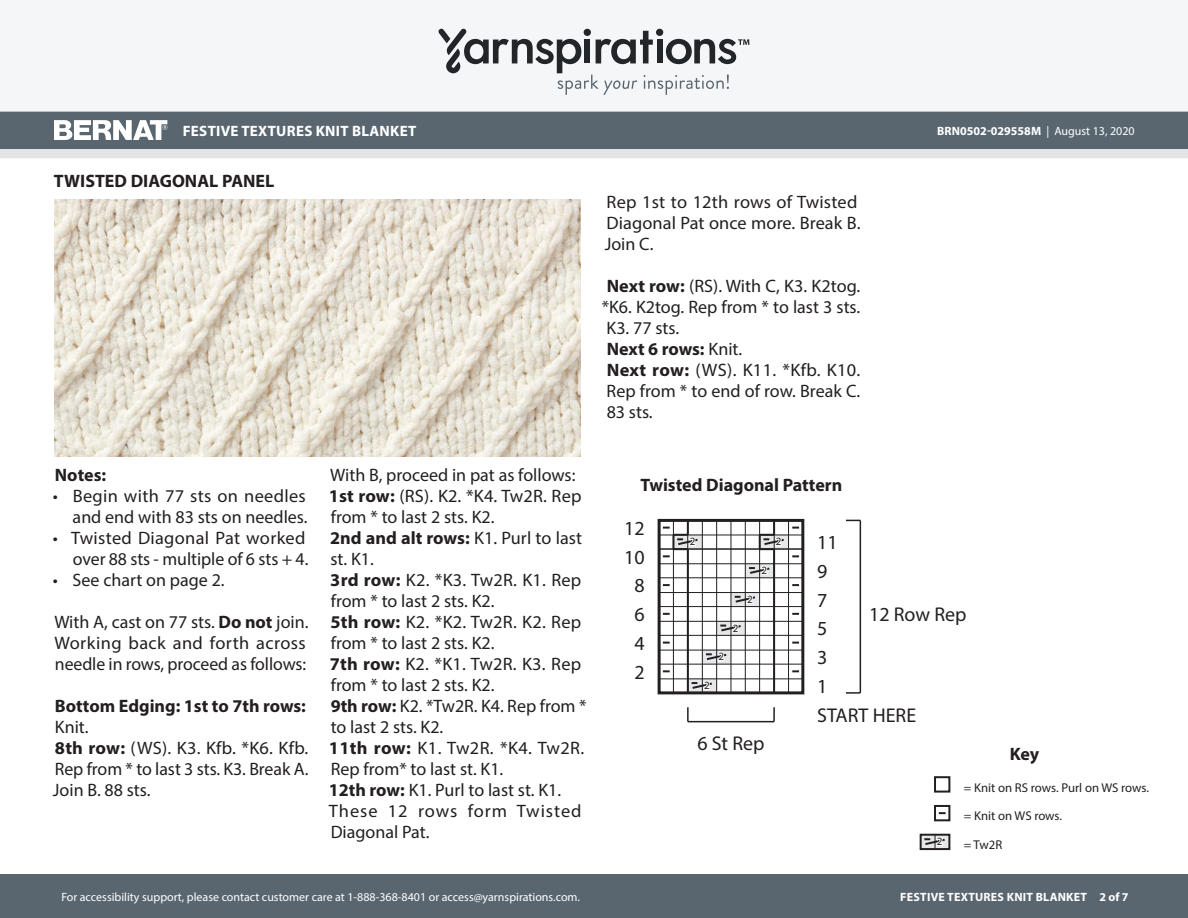
<style>
.page{position:relative;width:1188px;height:918px;background:#fff}
.page>*{position:absolute;margin:0;border:0;box-sizing:border-box;transform-origin:0 0}
.t1{font:19.95px "Myriad Pro";color:#231f20}
.t2{font:18px/21px "Myriad Pro";color:#231f20}
.t3{font:700 18px "Myriad Pro";color:#231f20}
.t4{font:700 15px "Myriad Pro";letter-spacing:.02em;color:#fff}
.t5{font:12.75px "Myriad Pro";color:#231f20}
.t6{font:12px "Myriad Pro";color:#fff}
.t7{font:700 12px "Myriad Pro";letter-spacing:.02em;color:#fff}
.t8{font:700 12px "Myriad Pro";color:#fff}
.t9{font:11.25px "Myriad Pro";color:#231f20}
.s1{font-weight:400}
.s2{font-weight:700}
</style>
<div class="page">
<div style="left:0;top:875px;width:1188px;height:43px;background:#596670"></div>
<div style="left:0;top:149px;width:1188px;height:9px;background:#e4e4e4"></div>
<div style="left:0;top:111px;width:1188px;height:38px;background:#596670"></div>
<div style="left:0;top:0;width:1188px;height:112px;background:#f4f6f7"></div>
<svg style="left:438px;top:29px;width:311px;height:66px"></svg>
<svg style="left:54px;top:120px;width:113px;height:20px"></svg>
<img style="left:54px;top:200px;width:527px;height:257px">
<div style="left:673px;top:535px;width:29px;height:14px;background:#e6e7e9"></div>
<div style="left:688px;top:679px;width:29px;height:14px;background:#e6e7e9"></div>
<svg style="left:691px;top:680px;width:21px;height:10px"></svg>
<div style="left:702px;top:650px;width:29px;height:14px;background:#e6e7e9"></div>
<svg style="left:706px;top:651px;width:21px;height:11px"></svg>
<div style="left:717px;top:621px;width:28px;height:14px;background:#e6e7e9"></div>
<svg style="left:720px;top:622px;width:21px;height:12px"></svg>
<div style="left:731px;top:592px;width:29px;height:15px;background:#e6e7e9"></div>
<svg style="left:734px;top:593px;width:21px;height:12px"></svg>
<div style="left:745px;top:564px;width:29px;height:14px;background:#e6e7e9"></div>
<svg style="left:749px;top:565px;width:21px;height:11px"></svg>
<div style="left:760px;top:535px;width:28px;height:14px;background:#e6e7e9"></div>
<svg style="left:792px;top:670px;width:7px;height:2px"></svg>
<svg style="left:792px;top:642px;width:7px;height:2px"></svg>
<svg style="left:792px;top:613px;width:7px;height:2px"></svg>
<svg style="left:792px;top:584px;width:7px;height:2px"></svg>
<svg style="left:792px;top:555px;width:7px;height:2px"></svg>
<svg style="left:792px;top:527px;width:7px;height:2px"></svg>
<svg style="left:663px;top:670px;width:7px;height:2px"></svg>
<svg style="left:663px;top:642px;width:7px;height:2px"></svg>
<svg style="left:663px;top:613px;width:7px;height:2px"></svg>
<svg style="left:663px;top:584px;width:7px;height:2px"></svg>
<div style="left:658px;top:519px;width:146px;height:175px;border:3px solid #231f20"></div>
<hr style="left:659px;top:534px;width:144px;height:1px;background:#231f20">
<hr style="left:659px;top:548px;width:144px;height:2px;background:#231f20">
<hr style="left:659px;top:563px;width:144px;height:1px;background:#231f20">
<hr style="left:659px;top:577px;width:144px;height:1px;background:#231f20">
<hr style="left:659px;top:592px;width:144px;height:1px;background:#231f20">
<hr style="left:659px;top:606px;width:144px;height:1px;background:#231f20">
<hr style="left:659px;top:621px;width:144px;height:1px;background:#231f20">
<hr style="left:659px;top:635px;width:144px;height:1px;background:#231f20">
<hr style="left:659px;top:650px;width:144px;height:1px;background:#231f20">
<hr style="left:659px;top:664px;width:144px;height:1px;background:#231f20">
<hr style="left:659px;top:678px;width:144px;height:1px;background:#231f20">
<hr style="left:788px;top:520px;width:1px;height:173px;background:#231f20">
<hr style="left:759px;top:520px;width:1px;height:173px;background:#231f20">
<hr style="left:745px;top:520px;width:1px;height:173px;background:#231f20">
<hr style="left:730px;top:520px;width:1px;height:173px;background:#231f20">
<hr style="left:716px;top:520px;width:1px;height:173px;background:#231f20">
<hr style="left:702px;top:520px;width:1px;height:173px;background:#231f20">
<hr style="left:673px;top:520px;width:1px;height:173px;background:#231f20">
<svg style="left:687px;top:707px;width:2px;height:15px"></svg>
<svg style="left:773px;top:707px;width:2px;height:15px"></svg>
<hr style="left:688px;top:721px;width:86px;height:1px;background:#231f20">
<svg style="left:846px;top:692px;width:14px;height:2px"></svg>
<hr style="left:860px;top:520px;width:1px;height:173px;background:#231f20">
<svg style="left:846px;top:520px;width:14px;height:1px"></svg>
<hr style="left:687px;top:549px;width:2px;height:144px;background:#231f20">
<hr style="left:773px;top:549px;width:2px;height:144px;background:#231f20">
<svg style="left:663px;top:520px;width:37px;height:37px"></svg>
<svg style="left:759px;top:520px;width:27px;height:30px"></svg>
<div style="left:920px;top:834px;width:30px;height:16px;border:2px solid #231f20"></div>
<svg style="left:923px;top:835px;width:24px;height:14px"></svg>
<div style="left:934px;top:776px;width:16px;height:17px;border:2px solid #231f20"></div>
<svg style="left:939px;top:812px;width:7px;height:2px"></svg>
<div style="left:934px;top:805px;width:16px;height:16px;border:2px solid #231f20"></div>
<p class="t4" style="left:183px;top:121px;width:235px">FESTIVE TEXTURES KNIT BLANKET</p>
<p class="t8" style="left:937px;top:123px;width:199px">BRN0502-029558M <span class="s1">| August 13, 2020</span></p>
<p class="t3" style="left:54px;top:169px;width:222px">TWISTED DIAGONAL PANEL</p>
<p class="t3" style="left:55px;top:463px;width:53px">Notes:</p>
<p class="t2" style="left:53px;top:485px;width:256px;text-align:right">• Begin with 77 sts on needles and end with 83 sts on needles.</p>
<p class="t2" style="left:53px;top:527px;width:257px;text-align:right">• Twisted Diagonal Pat worked over 88 sts - multiple of 6 sts + 4.</p>
<p class="t2" style="left:53px;top:569px;width:173px">• See chart on page 2.</p>
<p class="t2" style="left:54px;top:611px;width:256px">With A, cast on 77 sts. <span class="s2">Do not</span> join.<br>Working back and forth across needle in rows, proceed as follows:</p>
<p class="t3" style="left:55px;top:694px;width:253px">Bottom Edging: 1st to 7th rows:</p>
<p class="t2" style="left:53px;top:716px;width:257px">Knit.<br><span class="s2">8th row:</span> (WS). K3. Kfb. *K6. Kfb.<br>Rep from * to last 3 sts. K3. Break A.<br>Join B. 88 sts.</p>
<p class="t2" style="left:605px;top:191px;width:257px">Rep 1st to 12th rows of Twisted<br>Diagonal Pat once more. Break B.<br>Join C.</p>
<p class="t2" style="left:602px;top:275px;width:260px"><span class="s2">Next row:</span> (RS). With C, K3. K2tog. *K6. K2tog. Rep from * to last 3 sts.<br>K3. 77 sts.<br><span class="s2">Next 6 rows:</span> Knit.<br><span class="s2">Next row:</span> (WS). K11. *Kfb. K10.<br>Rep from * to end of row. Break C.<br>83 sts.</p>
<p class="t2" style="left:329px;top:464px;width:259px">With B, proceed in pat as follows:<br><span class="s2">1st row:</span> (RS). K2. *K4. Tw2R. Rep from * to last 2 sts. K2.<br><span class="s2">2nd and alt rows:</span> K1. Purl to last st. K1.<br><span class="s2">3rd row:</span> K2. *K3. Tw2R. K1. Rep from * to last 2 sts. K2.<br><span class="s2">5th row:</span> K2. *K2. Tw2R. K2. Rep from * to last 2 sts. K2.<br><span class="s2">7th row:</span> K2. *K1. Tw2R. K3. Rep from * to last 2 sts. K2.<br><span class="s2">9th row:</span> K2. *Tw2R. K4. Rep from * to last 2 sts. K2.<br><span class="s2">11th row:</span> K1. Tw2R. *K4. Tw2R.<br>Rep from* to last st. K1.<br><span class="s2">12th row:</span> K1. Purl to last st. K1.<br>These 12 rows form Twisted<br>Diagonal Pat.</p>
<p class="t1" style="left:659px;top:473px;width:210px">Twisted Diagonal Pattern</p>
<p class="t3" style="left:640px;top:474px;width:203px">Twisted Diagonal Pattern</p>
<p class="t1" style="left:624px;top:516px;width:22px">12</p>
<p class="t1" style="left:624px;top:545px;width:22px">10</p>
<p class="t1" style="left:634px;top:573px;width:12px">8</p>
<p class="t1" style="left:634px;top:602px;width:12px">6</p>
<p class="t1" style="left:634px;top:631px;width:12px">4</p>
<p class="t1" style="left:634px;top:660px;width:12px">2</p>
<p class="t9" style="left:689px;top:535px;width:7px">2</p>
<p class="t9" style="left:776px;top:535px;width:7px">2</p>
<p class="t1" style="left:817px;top:530px;width:22px">11</p>
<p class="t9" style="left:761px;top:563px;width:7px">2</p>
<p class="t1" style="left:817px;top:559px;width:12px">9</p>
<p class="t9" style="left:733px;top:621px;width:7px">2</p>
<p class="t9" style="left:747px;top:592px;width:7px">2</p>
<p class="t1" style="left:817px;top:588px;width:12px">7</p>
<p class="t1" style="left:817px;top:616px;width:12px">5</p>
<p class="t1" style="left:869px;top:602px;width:99px">12 Row Rep</p>
<p class="t9" style="left:718px;top:650px;width:7px">2</p>
<p class="t1" style="left:817px;top:645px;width:12px">3</p>
<p class="t9" style="left:704px;top:678px;width:7px">2</p>
<p class="t1" style="left:817px;top:674px;width:12px">1</p>
<p class="t1" style="left:817px;top:703px;width:100px">START HERE</p>
<p class="t1" style="left:697px;top:731px;width:69px">6 St Rep</p>
<p class="t3" style="left:1010px;top:743px;width:31px">Key</p>
<p class="t5" style="left:964px;top:779px;width:187px">= Knit on RS rows. Purl on WS rows.</p>
<p class="t5" style="left:964px;top:808px;width:100px">= Knit on WS rows.</p>
<p class="t9" style="left:937px;top:834px;width:7px">2</p>
<p class="t5" style="left:964px;top:837px;width:40px">= Tw2R</p>
<p class="t6" style="left:61px;top:889px;width:520px">For accessibility support, please contact customer care at 1-888-368-8401 or access@yarnspirations.com.</p>
<p class="t7" style="left:900px;top:889px;width:230px">FESTIVE TEXTURES KNIT BLANKET 2 of 7</p>
</div>
